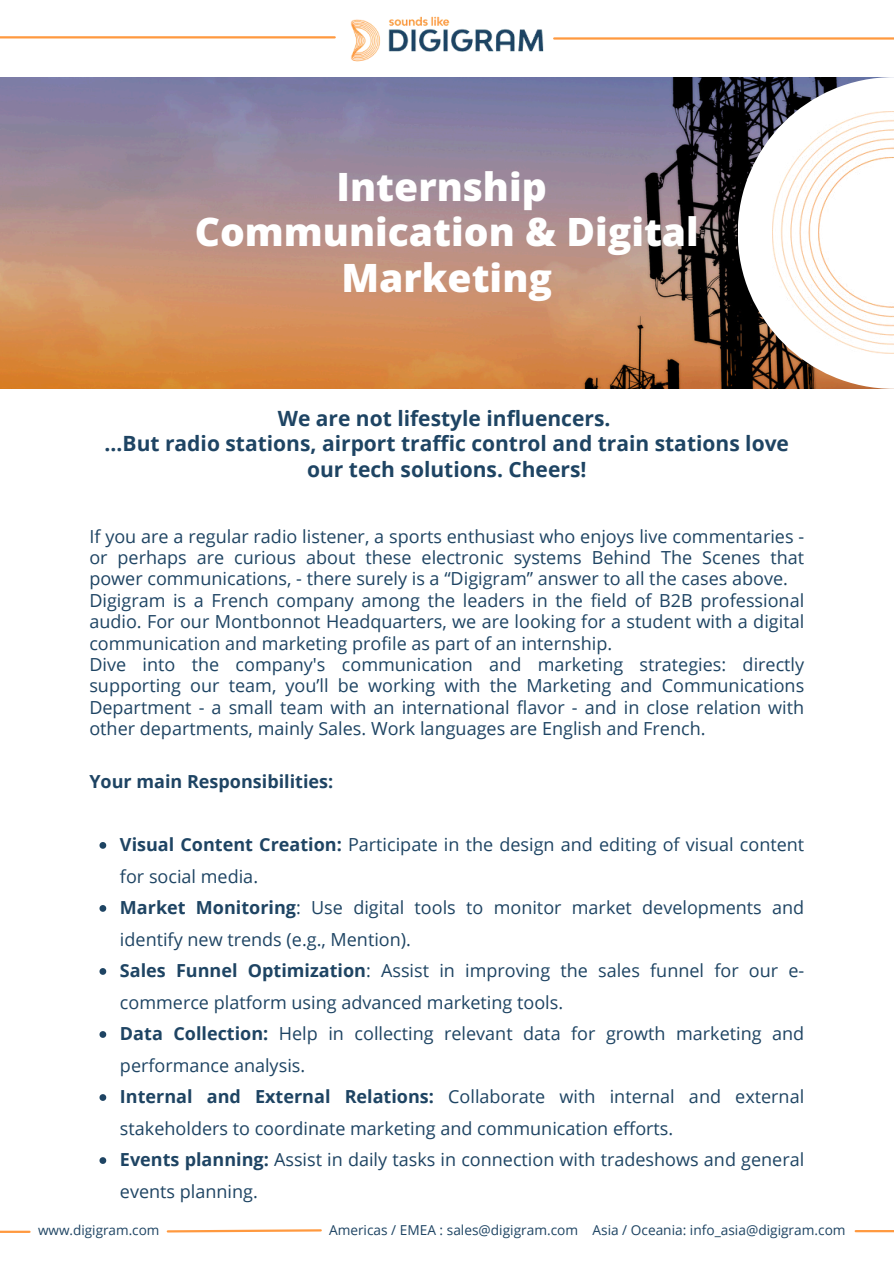
<style>
.page{position:relative;width:894px;height:1264px;background:#fff}
.page>*{position:absolute;margin:0;border:0;box-sizing:border-box;transform-origin:0 0}
.t1{font:800 39px/45px "Open Sans";color:#fff;text-align:center}
.t2{font:700 21px/25.8px "Open Sans";color:#1e4463;text-align:center}
.t3{font:18px/31.5px "Open Sans";color:#1e4463}
.t4{font:700 18px "Open Sans";color:#1e4463}
.t5{font:13.65px "Open Sans";color:#1e4463}
.t6{font:13.5px "Open Sans";color:#1e4463}
.s1{font-weight:700}
</style>
<div class="page">
<hr style="left:0;top:36px;width:334px;height:2px;background:#ff993f">
<hr style="left:554px;top:37px;width:339px;height:3px;background:#ff993f">
<img style="left:350px;top:16px;width:194px;height:46px">
<img style="left:0;top:77px;width:737px;height:312px">
<svg style="left:737px;top:77px;width:156px;height:312px"></svg>
<img style="left:772px;top:112px;width:121px;height:242px">
<svg style="left:99px;top:842px;width:7px;height:6px"></svg>
<svg style="left:99px;top:905px;width:7px;height:6px"></svg>
<svg style="left:99px;top:968px;width:7px;height:6px"></svg>
<svg style="left:99px;top:1031px;width:7px;height:6px"></svg>
<svg style="left:99px;top:1094px;width:7px;height:6px"></svg>
<svg style="left:99px;top:1157px;width:7px;height:6px"></svg>
<hr style="left:0;top:1230px;width:30px;height:2px;background:#ff993f">
<hr style="left:855px;top:1229px;width:38px;height:3px;background:#ff993f">
<svg style="left:166px;top:1229px;width:156px;height:4px"></svg>
<h1 class="t1" style="left:195px;top:164px;width:505px">Internship<br>Communication &amp; Digital<br>Marketing</h1>
<p class="t2" style="left:105px;top:404px;width:685px">We are not lifestyle influencers.<br>…But radio stations, airport traffic control and train stations love our tech solutions. Cheers!</p>
<p class="t3" style="left:89px;top:525px;width:716px;line-height:21.3px">If you are a regular radio listener, a sports enthusiast who enjoys live commentaries - or perhaps are curious about these electronic systems Behind The Scenes that power communications, - there surely is a “Digigram” answer to all the cases above.<br>Digigram is a French company among the leaders in the field of B2B professional audio. For our Montbonnot Headquarters, we are looking for a student with a digital communication and marketing profile as part of an internship.<br>Dive into the company's communication and marketing strategies: directly supporting our team, you’ll be working with the Marketing and Communications Department - a small team with an international flavor - and in close relation with other departments, mainly Sales. Work languages are English and French.</p>
<p class="t4" style="left:89px;top:768px;width:245px">Your main Responsibilities:</p>
<p class="t3" style="left:120px;top:828px;width:685px"><span class="s1">Visual Content Creation:</span> Participate in the design and editing of visual content for social media.<br><span class="s1">Market Monitoring</span>: Use digital tools to monitor market developments and identify new trends (e.g., Mention).<br><span class="s1">Sales Funnel Optimization</span>: Assist in improving the sales funnel for our e&shy;commerce platform using advanced marketing tools.<br><span class="s1">Data Collection:</span> Help in collecting relevant data for growth marketing and performance analysis.<br><span class="s1">Internal and External Relations:</span> Collaborate with internal and external stakeholders to coordinate marketing and communication efforts.<br><span class="s1">Events planning:</span> Assist in daily tasks in connection with tradeshows and general events planning.</p>
<p class="t6" style="left:38px;top:1220px;width:123px">www.digigram.com</p>
<p class="t5" style="left:329px;top:1220px;width:518px">Americas / EMEA : sales@digigram.com Asia / Oceania: info_asia@digigram.com</p>
</div>
